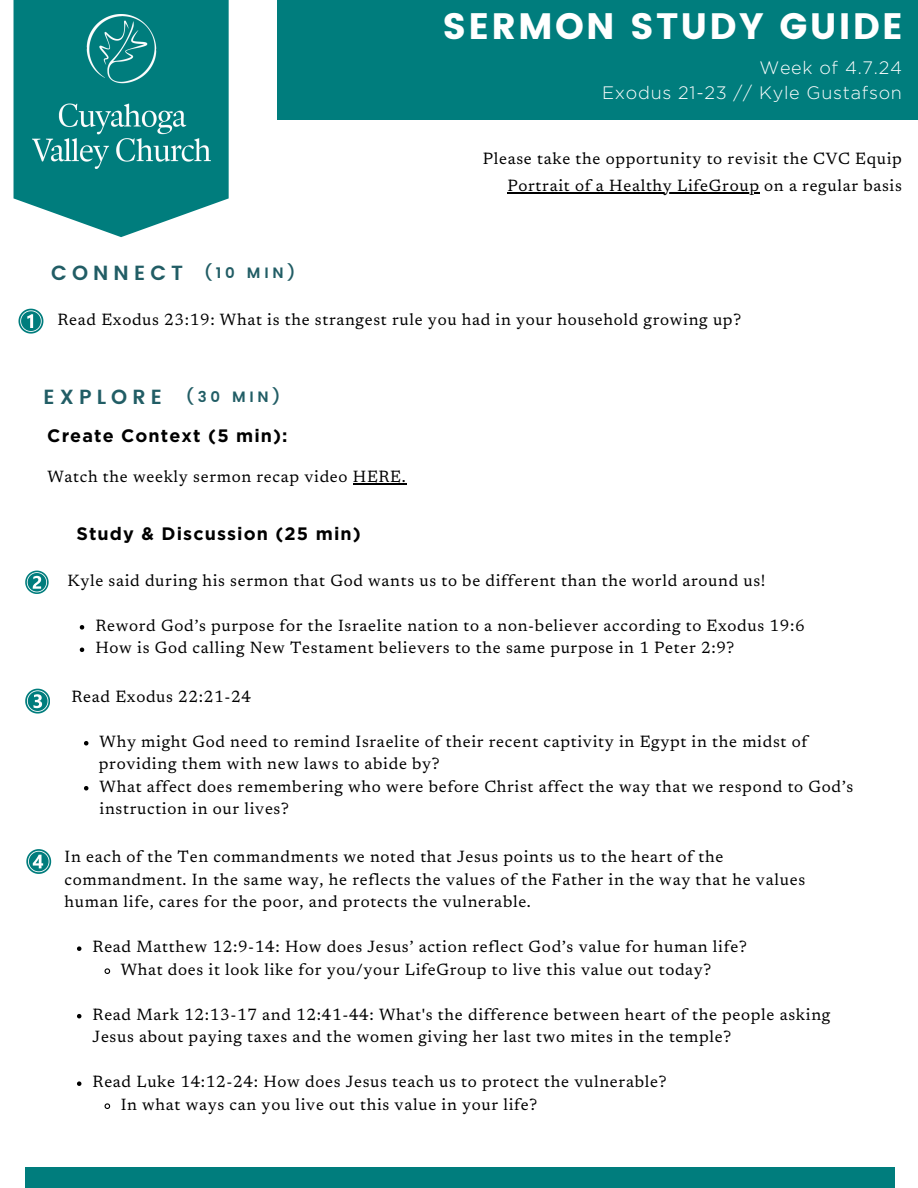
<style>
.page{position:relative;width:918px;height:1188px;background:#fff}
.page>*{position:absolute;margin:0;border:0;box-sizing:border-box;transform-origin:0 0}
.t1{font:36.75px "Poppins";letter-spacing:.06em;color:#fff}
.t2{font:600 20.4px "Poppins";letter-spacing:.25em;color:#215d65}
.t3{font:700 18px "Gotham";letter-spacing:.06em;color:#000}
.t4{font:300 18px/24.8px "Gotham";letter-spacing:.04em;color:#fff;text-align:right}
.t5{font:16.5px/22.5px "Newsreader";letter-spacing:.04em;color:#000}
.t6{font:600 15px "Poppins";letter-spacing:.25em;color:#215d65}
</style>
<div class="page">
<div style="left:277px;top:0;width:641px;height:119px;background:#007d7d"></div>
<div style="left:25px;top:1167px;width:869px;height:21px;background:#007d7d"></div>
<svg style="left:14px;top:0;width:215px;height:237px;fill:#007d7d"></svg>
<img style="left:32px;top:15px;width:178px;height:154px">
<svg style="left:25px;top:571px;width:24px;height:23px"></svg>
<svg style="left:18px;top:309px;width:25px;height:24px"></svg>
<svg style="left:25px;top:689px;width:25px;height:24px"></svg>
<svg style="left:26px;top:849px;width:25px;height:25px"></svg>
<svg style="left:80px;top:625px;width:4px;height:5px"></svg>
<svg style="left:80px;top:648px;width:4px;height:4px"></svg>
<svg style="left:84px;top:741px;width:4px;height:4px"></svg>
<svg style="left:84px;top:786px;width:4px;height:4px"></svg>
<hr style="left:353px;top:483px;width:49px;height:1px;background:#000">
<hr style="left:507px;top:192px;width:253px;height:1px;background:#000">
<svg style="left:77px;top:946px;width:4px;height:5px"></svg>
<svg style="left:104px;top:968px;width:7px;height:6px"></svg>
<svg style="left:77px;top:1014px;width:4px;height:4px"></svg>
<svg style="left:77px;top:1081px;width:4px;height:5px"></svg>
<svg style="left:104px;top:1103px;width:7px;height:6px"></svg>
<p class="t1" style="left:442px;top:5px;width:462px">SERMON STUDY GUIDE</p>
<h2 class="t4" style="left:602px;top:56px;width:301px">Week of 4.7.24<br>Exodus 21-23 // Kyle Gustafson</h2>
<p class="t5" style="left:483px;top:149px;width:421px">Please take the opportunity to revisit the CVC Equip</p>
<h3 class="t5" style="left:507px;top:176px;width:396px">Portrait of a Healthy LifeGroup on a regular basis</h3>
<p class="t6" style="left:204px;top:264px;width:92px">(10 MIN)</p>
<h3 class="t2" style="left:51px;top:261px;width:133px">CONNECT</h3>
<p class="t5" style="left:58px;top:310px;width:685px">Read Exodus 23:19: What is the strangest rule you had in your household growing up?</p>
<p class="t2" style="left:43px;top:385px;width:120px">EXPLORE</p>
<h3 class="t6" style="left:186px;top:389px;width:95px">(30 MIN)</h3>
<h3 class="t3" style="left:47px;top:428px;width:242px">Create Context (5 min):</h3>
<h3 class="t5" style="left:47px;top:467px;width:360px">Watch the weekly sermon recap video HERE.</h3>
<p class="t3" style="left:76px;top:526px;width:286px">Study &amp; Discussion (25 min)</p>
<p class="t5" style="left:67px;top:571px;width:700px">Kyle said during his sermon that God wants us to be different than the world around us!</p>
<h3 class="t5" style="left:95px;top:616px;width:711px">Reword God’s purpose for the Israelite nation to a non-believer according to Exodus 19:6</h3>
<h3 class="t5" style="left:95px;top:638px;width:640px">How is God calling New Testament believers to the same purpose in 1 Peter 2:9?</h3>
<h2 class="t5" style="left:72px;top:686px;width:181px">Read Exodus 22:21-24</h2>
<p class="t5" style="left:100px;top:731px;width:709px">Why might God need to remind Israelite of their recent captivity in Egypt in the midst of</p>
<p class="t5" style="left:99px;top:754px;width:342px">providing them with new laws to abide by?</p>
<h3 class="t5" style="left:100px;top:776px;width:755px">What affect does remembering who were before Christ affect the way that we respond to God’s instruction in our lives?</h3>
<p class="t5" style="left:65px;top:847px;width:742px">In each of the Ten commandments we noted that Jesus points us to the heart of the commandment. In the same way, he reflects the values of the Father in the way that he values human life, cares for the poor, and protects the vulnerable.</p>
<h3 class="t5" style="left:93px;top:937px;width:656px">Read Matthew 12:9-14: How does Jesus’ action reflect God’s value for human life?</h3>
<p class="t5" style="left:121px;top:959px;width:592px">What does it look like for you/your LifeGroup to live this value out today?</p>
<h3 class="t5" style="left:93px;top:1004px;width:739px">Read Mark 12:13-17 and 12:41-44: What's the difference between heart of the people asking<br>Jesus about paying taxes and the women giving her last two mites in the temple?</h3>
<p class="t5" style="left:93px;top:1072px;width:575px">Read Luke 14:12-24: How does Jesus teach us to protect the vulnerable?</p>
<p class="t5" style="left:121px;top:1094px;width:418px">In what ways can you live out this value in your life?</p>
</div>
